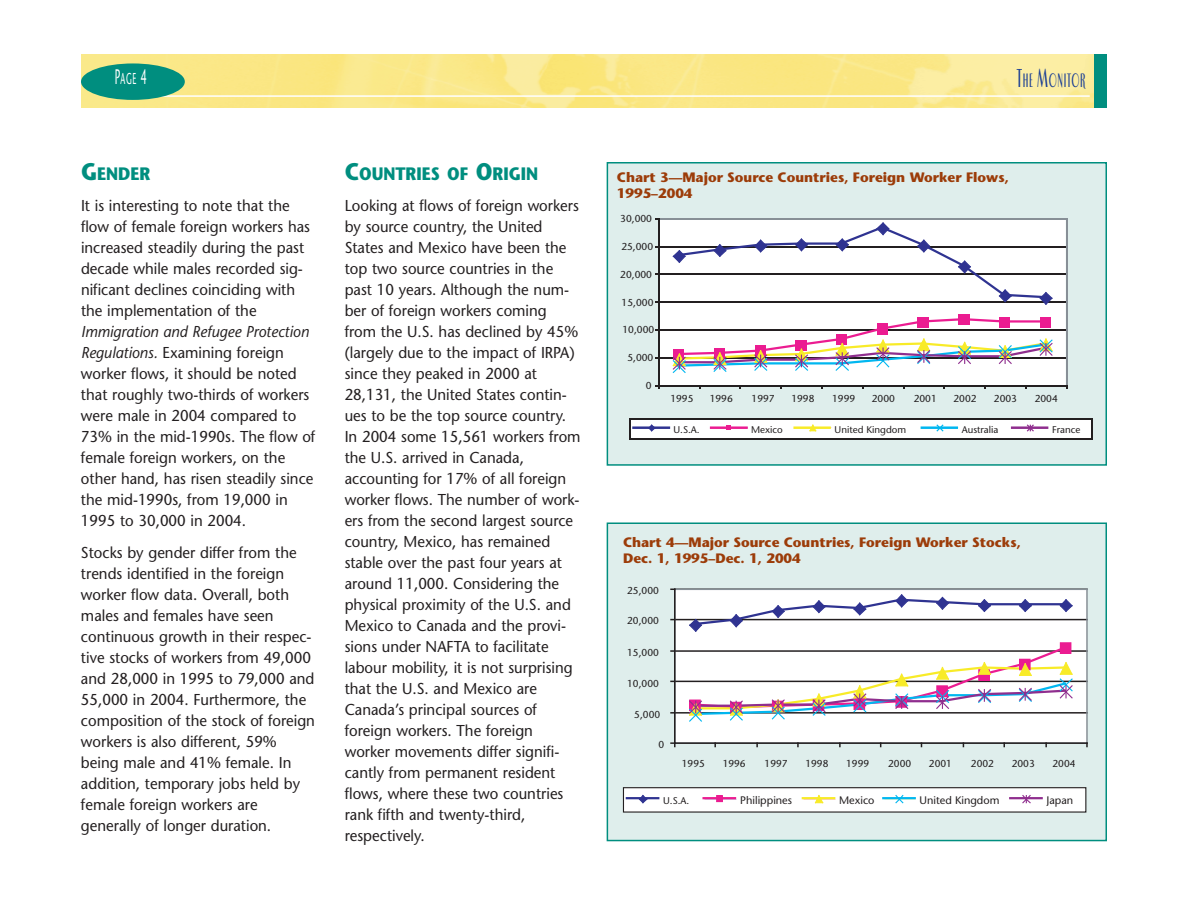
<style>
.page{position:relative;width:1188px;height:918px;background:#fff}
.page>*{position:absolute;margin:0;border:0;box-sizing:border-box;transform-origin:0 0}
.t1{font:700 20.25px "Luna ITC";letter-spacing:.075em;color:#1b3f94;scale:.5 1}
.t2{font:700 18px "Stone Sans";color:#008e7f;scale:.9 1}
.t3{font:15.75px/21px "Stone Sans";color:#231f20;scale:.95 1}
.t4{font:15.75px "Stone Sans";color:#fff;scale:.5 1}
.t5{font:700 13.65px/16.4px "Stone Sans";color:#9c3c09}
.t6{font:10.95px "Stone Sans";color:#231f20}
.t7{font:10.05px "Stone Sans";color:#231f20}
.t8{font:9.75px "Stone Sans";color:#231f20}
.s1{font-size:21px}
.s2{font-size:27px}
.s3{font-size:24px}
.s4{font-style:italic}
</style>
<div class="page">
<img style="left:81px;top:54px;width:1013px;height:54px">
<hr style="left:148px;top:95px;width:942px;height:2px;background:#fff">
<div style="left:81px;top:63px;width:104px;height:37px;background:#008e7f;border-radius:50%"></div>
<div style="left:1094px;top:54px;width:13px;height:54px;background:#008e7f"></div>
<div style="left:607px;top:163px;width:499px;height:302px;background:#dfeeec"></div>
<div style="left:660px;top:219px;width:406px;height:166px;background:#fff"></div>
<hr style="left:658px;top:357px;width:409px;height:2px;background:#231f20">
<hr style="left:658px;top:330px;width:409px;height:1px;background:#231f20">
<hr style="left:658px;top:302px;width:409px;height:1px;background:#231f20">
<hr style="left:658px;top:274px;width:409px;height:1px;background:#231f20">
<hr style="left:658px;top:246px;width:409px;height:1px;background:#231f20">
<hr style="left:658px;top:218px;width:409px;height:1px;background:#878f96">
<hr style="left:1066px;top:218px;width:1px;height:169px;background:#878f96">
<hr style="left:658px;top:218px;width:2px;height:169px;background:#231f20">
<hr style="left:658px;top:385px;width:409px;height:2px;background:#231f20">
<hr style="left:800px;top:242px;width:41px;height:3px;background:#2f3391">
<svg style="left:672px;top:237px;width:137px;height:27px;background:#d4d4e3"></svg>
<svg style="left:835px;top:221px;width:219px;height:85px;background:#e6e6ea"></svg>
<svg style="left:672px;top:314px;width:382px;height:60px;background:#e1d3d9"></svg>
<div style="left:629px;top:418px;width:464px;height:21px;background:#fff"></div>
<hr style="left:629px;top:418px;width:464px;height:2px;background:#231f20">
<hr style="left:1091px;top:418px;width:2px;height:21px;background:#231f20">
<hr style="left:629px;top:438px;width:464px;height:1px;background:#231f20">
<hr style="left:629px;top:418px;width:2px;height:21px;background:#231f20">
<hr style="left:633px;top:426px;width:36px;height:3px;background:#2f3391">
<svg style="left:647px;top:424px;width:10px;height:8px"></svg>
<hr style="left:711px;top:426px;width:36px;height:3px;background:#eb1c91">
<hr style="left:795px;top:426px;width:35px;height:3px;background:#f8eb28">
<svg style="left:808px;top:424px;width:9px;height:8px"></svg>
<hr style="left:922px;top:426px;width:35px;height:3px;background:#00b7f0">
<svg style="left:936px;top:424px;width:8px;height:8px"></svg>
<hr style="left:1012px;top:426px;width:35px;height:3px;background:#8f2e8e">
<svg style="left:1026px;top:424px;width:9px;height:8px"></svg>
<div style="left:607px;top:162px;width:500px;height:304px;border:2px solid #008e7f"></div>
<div style="left:607px;top:523px;width:499px;height:318px;background:#dfeeec"></div>
<div style="left:675px;top:589px;width:412px;height:154px;background:#fff"></div>
<hr style="left:675px;top:712px;width:412px;height:2px;background:#231f20">
<hr style="left:675px;top:681px;width:412px;height:1px;background:#231f20">
<hr style="left:675px;top:650px;width:412px;height:2px;background:#231f20">
<hr style="left:675px;top:619px;width:412px;height:1px;background:#231f20">
<hr style="left:675px;top:589px;width:412px;height:1px;background:#878f96">
<hr style="left:1086px;top:589px;width:2px;height:154px;background:#878f96">
<hr style="left:674px;top:589px;width:2px;height:154px;background:#231f20">
<hr style="left:675px;top:742px;width:412px;height:2px;background:#231f20">
<svg style="left:671px;top:742px;width:5px;height:5px"></svg>
<hr style="left:983px;top:603px;width:41px;height:2px;background:#2f3391">
<hr style="left:1024px;top:603px;width:41px;height:2px;background:#2f3391">
<svg style="left:688px;top:594px;width:304px;height:38px"></svg>
<svg style="left:1018px;top:599px;width:15px;height:13px"></svg>
<svg style="left:1059px;top:599px;width:14px;height:13px"></svg>
<div style="left:1060px;top:643px;width:11px;height:10px;background:#eb1c91"></div>
<div style="left:1060px;top:642px;width:11px;height:12px;border:1px solid #eb1c91"></div>
<svg style="left:688px;top:645px;width:386px;height:77px"></svg>
<div style="left:623px;top:788px;width:463px;height:24px;background:#fff"></div>
<div style="left:623px;top:787px;width:463px;height:26px;border:1px solid #231f20"></div>
<hr style="left:627px;top:797px;width:31px;height:2px;background:#2f3391">
<svg style="left:638px;top:794px;width:10px;height:10px"></svg>
<hr style="left:704px;top:797px;width:31px;height:2px;background:#eb1c91">
<div style="left:716px;top:795px;width:7px;height:7px;border:1px solid #eb1c91"></div>
<hr style="left:803px;top:797px;width:31px;height:2px;background:#f8eb28">
<svg style="left:814px;top:794px;width:10px;height:10px"></svg>
<hr style="left:883px;top:797px;width:32px;height:2px;background:#00b7f0">
<svg style="left:894px;top:794px;width:10px;height:10px"></svg>
<hr style="left:1010px;top:797px;width:32px;height:2px;background:#8f2e8e">
<svg style="left:1021px;top:795px;width:11px;height:9px"></svg>
<div style="left:607px;top:522px;width:500px;height:319px;border:2px solid #008e7f"></div>
<p class="t4" style="left:115px;top:73px;width:65px"><span class="s1">P</span>AGE <span class="s1">4</span></p>
<p class="t1" style="left:1017px;top:71px;width:139px"><span class="s2">T</span>HE <span class="s2">M</span>ONITOR</p>
<p class="t2" style="left:81px;top:166px;width:79px"><span class="s3">G</span>ENDER</p>
<p class="t3" style="left:81px;top:197px;width:243px">It is interesting to note that the flow of female foreign workers has increased steadily during the past decade while males recorded sig&shy;nificant declines coinciding with the implementation of the</p>
<p class="t3" style="left:81px;top:323px;width:248px"><span class="s4">Immigration and Refugee Protection<br>Regulations.</span> Examining foreign worker flows, it should be noted that roughly two-thirds of workers were male in 2004 compared to<br>73% in the mid-1990s. The flow of female foreign workers, on the other hand, has risen steadily since the mid-1990s, from 19,000 in<br>1995 to 30,000 in 2004.</p>
<p class="t3" style="left:81px;top:544px;width:248px">Stocks by gender differ from the trends identified in the foreign worker flow data. Overall, both males and females have seen continuous growth in their respec&shy;tive stocks of workers from 49,000 and 28,000 in 1995 to 79,000 and<br>55,000 in 2004. Furthermore, the composition of the stock of foreign workers is also different, 59% being male and 41% female. In addition, temporary jobs held by female foreign workers are generally of longer duration.</p>
<p class="t2" style="left:345px;top:166px;width:217px"><span class="s3">C</span>OUNTRIES OF <span class="s3">O</span>RIGIN</p>
<p class="t3" style="left:345px;top:197px;width:250px">Looking at flows of foreign workers by source country, the United<br>States and Mexico have been the top two source countries in the past 10 years. Although the num&shy;ber of foreign workers coming from the U.S. has declined by 45% (largely due to the impact of IRPA) since they peaked in 2000 at<br>28,131, the United States contin&shy;ues to be the top source country.<br>In 2004 some 15,561 workers from the U.S. arrived in Canada, accounting for 17% of all foreign worker flows. The number of work&shy;ers from the second largest source country, Mexico, has remained stable over the past four years at around 11,000. Considering the physical proximity of the U.S. and<br>Mexico to Canada and the provi&shy;sions under NAFTA to facilitate labour mobility, it is not surprising that the U.S. and Mexico are<br>Canada’s principal sources of foreign workers. The foreign worker movements differ signifi&shy;cantly from permanent resident flows, where these two countries rank fifth and twenty-third, respectively.</p>
<p class="t5" style="left:617px;top:170px;width:394px">Chart 3—Major Source Countries, Foreign Worker Flows,<br>1995–2004</p>
<p class="t7" style="left:620px;top:215px;width:33px">30,000</p>
<p class="t7" style="left:621px;top:243px;width:33px">25,000</p>
<p class="t7" style="left:620px;top:270px;width:33px">20,000</p>
<p class="t7" style="left:622px;top:298px;width:33px">15,000</p>
<p class="t7" style="left:622px;top:326px;width:33px">10,000</p>
<p class="t7" style="left:627px;top:354px;width:28px">5,000</p>
<p class="t7" style="left:646px;top:382px;width:7px">0</p>
<p class="t7" style="left:670px;top:395px;width:25px">1995</p>
<p class="t7" style="left:710px;top:395px;width:25px">1996</p>
<p class="t7" style="left:752px;top:395px;width:25px">1997</p>
<p class="t7" style="left:791px;top:395px;width:25px">1998</p>
<p class="t7" style="left:832px;top:395px;width:25px">1999</p>
<p class="t7" style="left:872px;top:395px;width:25px">2000</p>
<p class="t7" style="left:914px;top:395px;width:25px">2001</p>
<p class="t7" style="left:953px;top:395px;width:25px">2002</p>
<p class="t7" style="left:994px;top:395px;width:25px">2003</p>
<p class="t7" style="left:1035px;top:395px;width:25px">2004</p>
<p class="t8" style="left:673px;top:426px;width:28px">U.S.A.</p>
<p class="t8" style="left:751px;top:426px;width:33px">Mexico</p>
<p class="t8" style="left:835px;top:426px;width:73px">United Kingdom</p>
<p class="t8" style="left:962px;top:426px;width:38px">Australia</p>
<p class="t8" style="left:1052px;top:426px;width:30px">France</p>
<p class="t5" style="left:623px;top:535px;width:400px">Chart 4—Major Source Countries, Foreign Worker Stocks,<br>Dec. 1, 1995–Dec. 1, 2004</p>
<p class="t7" style="left:627px;top:587px;width:33px">25,000</p>
<p class="t7" style="left:627px;top:617px;width:33px">20,000</p>
<p class="t7" style="left:627px;top:649px;width:33px">15,000</p>
<p class="t7" style="left:627px;top:679px;width:33px">10,000</p>
<p class="t7" style="left:634px;top:711px;width:27px">5,000</p>
<p class="t7" style="left:659px;top:741px;width:7px">0</p>
<p class="t7" style="left:682px;top:760px;width:25px">1995</p>
<p class="t7" style="left:723px;top:760px;width:25px">1996</p>
<p class="t7" style="left:765px;top:760px;width:25px">1997</p>
<p class="t7" style="left:805px;top:760px;width:25px">1998</p>
<p class="t7" style="left:846px;top:760px;width:25px">1999</p>
<p class="t7" style="left:888px;top:760px;width:25px">2000</p>
<p class="t7" style="left:929px;top:760px;width:25px">2001</p>
<p class="t7" style="left:971px;top:760px;width:25px">2002</p>
<p class="t7" style="left:1012px;top:760px;width:25px">2003</p>
<p class="t7" style="left:1053px;top:760px;width:25px">2004</p>
<p class="t8" style="left:663px;top:797px;width:28px">U.S.A.</p>
<p class="t6" style="left:740px;top:796px;width:53px">Philippines</p>
<p class="t6" style="left:839px;top:796px;width:37px">Mexico</p>
<p class="t6" style="left:920px;top:796px;width:81px">United Kingdom</p>
<p class="t6" style="left:1047px;top:796px;width:28px">Japan</p>
</div>
